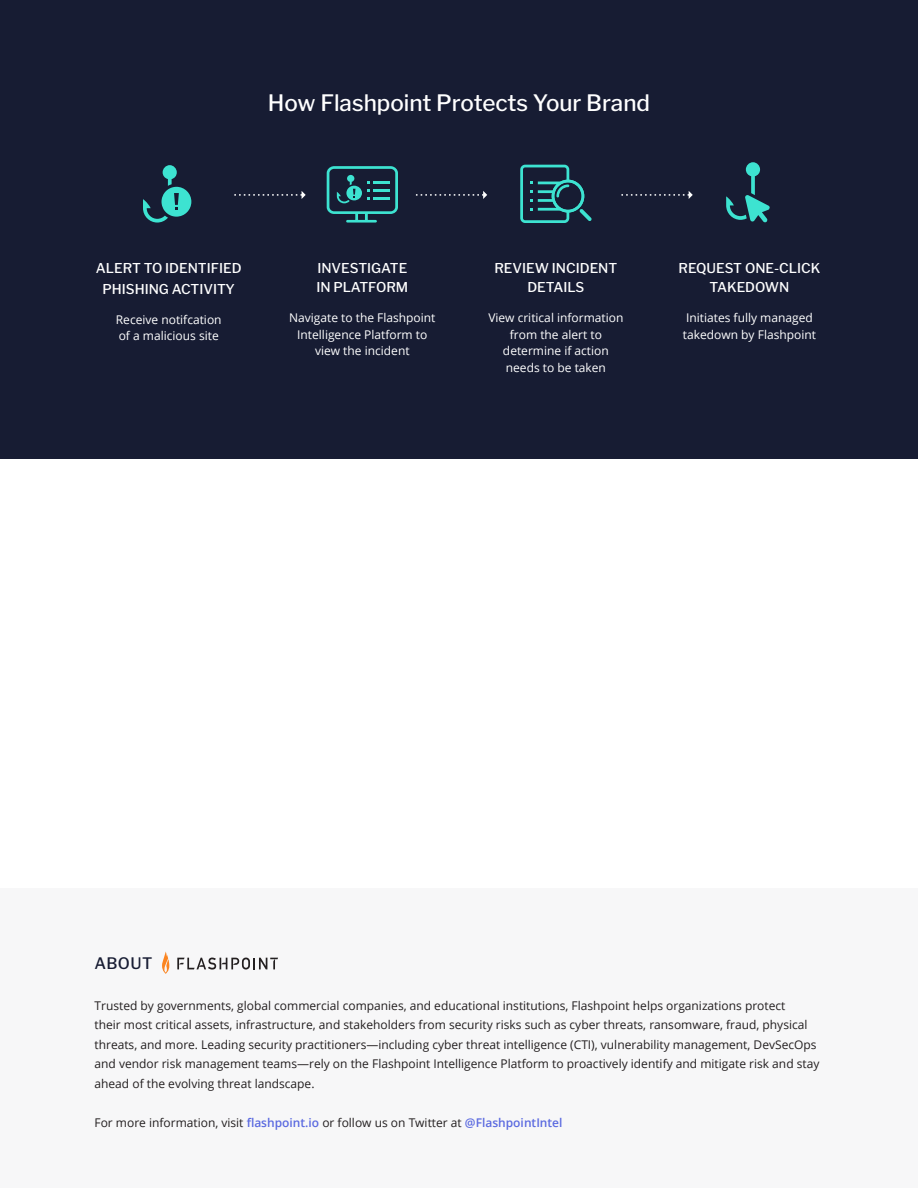
<style>
.page{position:relative;width:918px;height:1188px;background:#fff}
.page>*{position:absolute;margin:0;border:0;box-sizing:border-box;transform-origin:0 0}
.t1{font:500 22.5px "Libre Franklin";color:#fff}
.t2{font:500 15.75px "Libre Franklin";letter-spacing:.025em;color:#171c33}
.Center_H4{font:500 13.5px/19.5px "Libre Franklin";color:#fff;text-align:center}
.t3{font:12px/19.5px "Open Sans";color:#231f20}
.Center_P{font:12px/16.5px "Open Sans";color:#fff}
.s1{font-weight:600;color:#5c6be0}
</style>
<div class="page">
<div style="left:0;top:888px;width:918px;height:300px;background:#f7f7f8"></div>
<svg style="left:177px;top:958px;width:101px;height:12px"></svg>
<svg style="left:162px;top:951px;width:7px;height:23px"></svg>
<div style="left:0;top:0;width:918px;height:459px;background:#171c33"></div>
<svg style="left:416px;top:191px;width:71px;height:8px"></svg>
<svg style="left:234px;top:191px;width:72px;height:8px"></svg>
<svg style="left:621px;top:191px;width:72px;height:8px"></svg>
<svg style="left:143px;top:165px;width:49px;height:58px"></svg>
<svg style="left:327px;top:166px;width:71px;height:57px"></svg>
<hr style="left:373px;top:197px;width:17px;height:3px;background:#3de3d1">
<hr style="left:373px;top:189px;width:17px;height:3px;background:#3de3d1">
<hr style="left:373px;top:181px;width:17px;height:3px;background:#3de3d1">
<svg style="left:520px;top:165px;width:72px;height:58px"></svg>
<svg style="left:726px;top:162px;width:44px;height:61px"></svg>
<p class="t1" style="left:268px;top:86px;width:384px">How Flashpoint Protects Your Brand</p>
<p class="Center_H4" style="left:96px;top:256px;width:147px;line-height:21px">ALERT TO IDENTIFIED<br>PHISHING ACTIVITY</p>
<p class="Center_P" style="left:116px;top:311px;width:107px">Receive notifcation of a malicious site</p>
<p class="Center_H4" style="left:316px;top:257px;width:93px;text-align:left">INVESTIGATE<br>IN PLATFORM</p>
<p class="Center_P" style="left:289px;top:309px;width:148px;text-align:center">Navigate to the Flashpoint<br>Intelligence Platform to view the incident</p>
<p class="Center_H4" style="left:494px;top:257px;width:124px">REVIEW INCIDENT<br>DETAILS</p>
<p class="Center_P" style="left:488px;top:309px;width:137px;text-align:center">View critical information from the alert to determine if action needs to be taken</p>
<p class="Center_H4" style="left:679px;top:257px;width:143px">REQUEST ONE-CLICK<br>TAKEDOWN</p>
<p class="Center_P" style="left:683px;top:309px;width:135px">Initiates fully managed takedown by Flashpoint</p>
<p class="t2" style="left:94px;top:951px;width:59px">ABOUT</p>
<p class="t3" style="left:94px;top:996px;width:727px">Trusted by governments, global commercial companies, and educational institutions, Flashpoint helps organizations protect<br>their most critical assets, infrastructure, and stakeholders from security risks such as cyber threats, ransomware, fraud, physical threats, and more. Leading security practitioners—including cyber threat intelligence (CTI), vulnerability management, DevSecOps and vendor risk management teams—rely on the Flashpoint Intelligence Platform to proactively identify and mitigate risk and stay ahead of the evolving threat landscape.</p>
<p class="t3" style="left:94px;top:1113px;width:470px">For more information, visit <span class="s1">flashpoint.io</span> or follow us on Twitter at <span class="s1">@FlashpointIntel</span></p>
</div>
